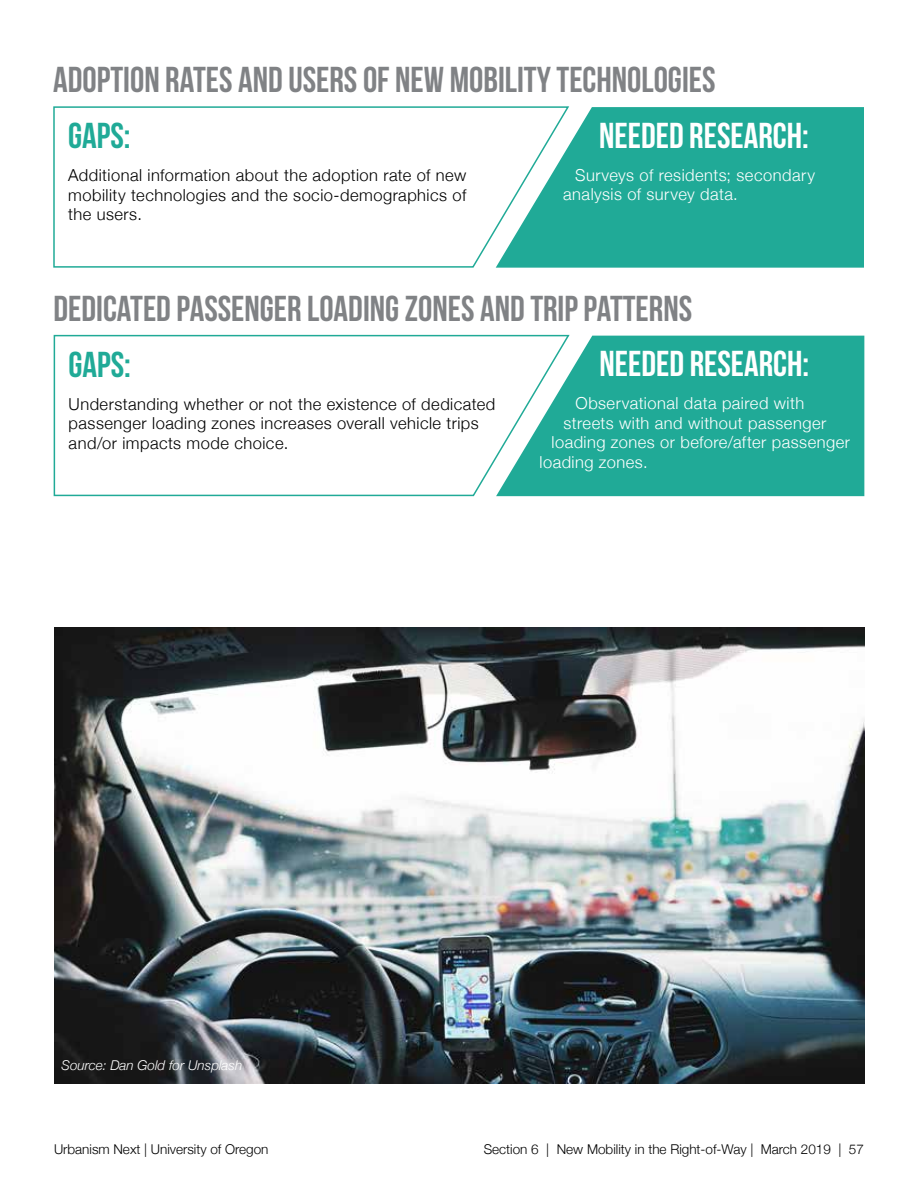
<style>
.page{position:relative;width:918px;height:1188px;background:#fff}
.page>*{position:absolute;margin:0;border:0;box-sizing:border-box;transform-origin:0 0}
.t1{font:36px "Bebas Neue";color:#808285}
.t2{font:36px "Bebas Neue";color:#fff}
.t3{font:36px "Bebas Neue";color:#20aa97}
.t4{font:300 16.5px/19.5px "Helvetica Neue";letter-spacing:.03em;color:#000}
.t5{font:300 16.5px/19.5px "Helvetica Neue";letter-spacing:.03em;color:#fff}
.t6{font:300 13.5px "Helvetica Neue";color:#000}
.t7{font:italic 300 13.5px "Helvetica Neue";color:#fff}
</style>
<div class="page">
<svg style="left:53px;top:334px;width:518px;height:163px"></svg>
<svg style="left:53px;top:106px;width:517px;height:162px"></svg>
<svg style="left:496px;top:336px;width:368px;height:160px;background:#3cb4a4"></svg>
<svg style="left:496px;top:107px;width:368px;height:161px;background:#3cb4a4"></svg>
<img style="left:54px;top:627px;width:810px;height:456px">
<h1 class="t1" style="left:53px;top:60px;width:664px">ADOPTION RATES AND USERS OF NEW MOBILITY TECHNOLOGIES</h1>
<h1 class="t3" style="left:68px;top:116px;width:64px">GAPS:</h1>
<p class="t4" style="left:68px;top:165px;width:400px;text-align:justify">Additional information about the adoption rate of new mobility technologies and the socio-demographics of the users.</p>
<h1 class="t2" style="left:599px;top:115px;width:211px">NEEDED RESEARCH:</h1>
<p class="t5" style="left:563px;top:164px;width:253px;text-indent:12px">Surveys of residents; secondary analysis of survey data.</p>
<h1 class="t1" style="left:54px;top:288px;width:640px">DEDICATED PASSENGER LOADING ZONES AND TRIP PATTERNS</h1>
<h1 class="t3" style="left:69px;top:345px;width:64px">GAPS:</h1>
<p class="t4" style="left:69px;top:393px;width:428px">Understanding whether or not the existence of dedicated passenger loading zones increases overall vehicle trips and/or impacts mode choice.</p>
<h1 class="t2" style="left:600px;top:344px;width:211px">NEEDED RESEARCH:</h1>
<p class="t5" style="left:576px;top:392px;width:230px">Observational data paired with</p>
<p class="t5" style="left:564px;top:412px;width:264px">streets with and without passenger</p>
<p class="t5" style="left:552px;top:431px;width:300px">loading zones or before/after passenger</p>
<p class="t5" style="left:540px;top:451px;width:110px">loading zones.</p>
<p class="t7" style="left:62px;top:1055px;width:182px">Source: Dan Gold for Unsplash</p>
<p class="t6" style="left:54px;top:1138px;width:216px">Urbanism Next | University of Oregon</p>
<p class="t6" style="left:484px;top:1138px;width:382px">Section 6 | New Mobility in the Right-of-Way | March 2019 | 57</p>
</div>
